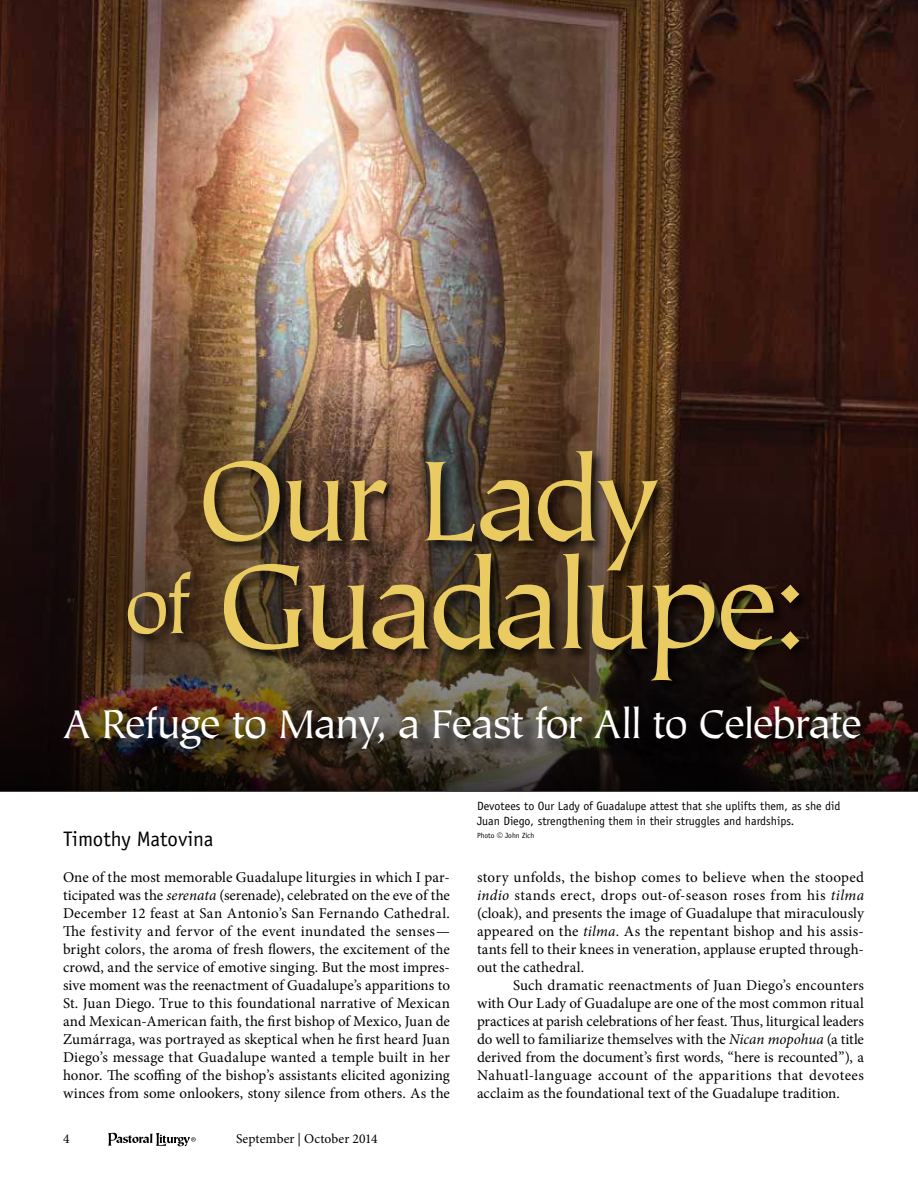
<style>
.page{position:relative;width:918px;height:1188px;background:#fff}
.page>*{position:absolute;margin:0;border:0;box-sizing:border-box;transform-origin:0 0}
.t1{font:135px "Tiepolo Std";letter-spacing:-.065em;color:#eacb61}
.t2{font:127.5px "Tiepolo Std";letter-spacing:-.055em;color:#eacb61}
.t3{font:45px "Tiepolo Std";letter-spacing:-.045em;color:#fff}
.t4{font:21px "Officina Sans Std";color:#000}
.t5{font:15px/18px "Minion Pro";letter-spacing:.005em;color:#000;text-align:justify}
.t6{font:13.5px "Minion Pro";letter-spacing:.005em;color:#000}
.t7{font:12px/15px "Officina Sans Std";color:#000}
.t8{font:7.5px "Officina Sans Std";color:#000}
.s1{font-size:87px}
.s2{font-family:"Univers LT Std"}
.s3{font-style:italic}
</style>
<div class="page">
<svg style="left:108px;top:1133px;width:88px;height:13px"></svg>
<img style="left:0;top:0;width:918px;height:360px">
<img style="left:0;top:360px;width:918px;height:432px">
<div style="left:126px;top:449px;width:687px;height:245px;background:#000;opacity:.75"></div>
<div style="left:67px;top:709px;width:811px;height:58px;background:#000;opacity:.75"></div>
<h2 class="t2" style="left:197px;top:432px;width:465px">Our Lady</h2>
<h1 class="t1" style="left:124px;top:534px;width:687px"><span class="s1">of</span> Guadalupe:</h1>
<h3 class="t3" style="left:63px;top:700px;width:801px">A Refuge to Many, a Feast for All to Celebrate</h3>
<p class="t7" style="left:477px;top:798px;width:365px">Devotees to Our Lady of Guadalupe attest that she uplifts them, as she did<br>Juan Diego, strengthening them in their struggles and hardships.</p>
<p class="t8" style="left:477px;top:831px;width:59px">Photo <span class="s2">©</span> John Zich</p>
<h3 class="t4" style="left:63px;top:827px;width:152px">Timothy Matovina</h3>
<p class="t5" style="left:63px;top:868px;width:389px">One of the most memorable Guadalupe liturgies in which I par&shy;ticipated was the <span class="s3">serenata</span> (serenade), celebrated on the eve of the December 12 feast at San Antonio’s San Fernando Cathedral.<br>The festivity and fervor of the event inundated the senses— bright colors, the aroma of fresh flowers, the excitement of the crowd, and the service of emotive singing. But the most impres&shy;sive moment was the reenactment of Guadalupe’s apparitions to St. Juan Diego. True to this foundational narrative of Mexican and Mexican-American faith, the first bishop of Mexico, Juan de Zumárraga, was portrayed as skeptical when he first heard Juan Diego’s message that Guadalupe wanted a temple built in her honor. The scoffing of the bishop’s assistants elicited agonizing winces from some onlookers, stony silence from others. As the</p>
<p class="t5" style="left:477px;top:868px;width:389px">story unfolds, the bishop comes to believe when the stooped <span class="s3">indio</span> stands erect, drops out-of-season roses from his <span class="s3">tilma </span>(cloak), and presents the image of Guadalupe that miraculously appeared on the <span class="s3">tilma</span>. As the repentant bishop and his assis&shy;tants fell to their knees in veneration, applause erupted through&shy;out the cathedral.</p>
<p class="t5" style="left:477px;top:976px;width:389px;text-indent:36px">Such dramatic reenactments of Juan Diego’s encounters with Our Lady of Guadalupe are one of the most common ritual practices at parish celebrations of her feast. Thus, liturgical leaders do well to familiarize themselves with the <span class="s3">Nican mopohua</span> (a title derived from the document’s first words, “here is recounted”), a Nahuatl-language account of the apparitions that devotees acclaim as the foundational text of the Guadalupe tradition.</p>
<p class="t6" style="left:63px;top:1129px;width:8px">4</p>
<p class="t6" style="left:236px;top:1129px;width:143px">September | October 2014</p>
</div>
